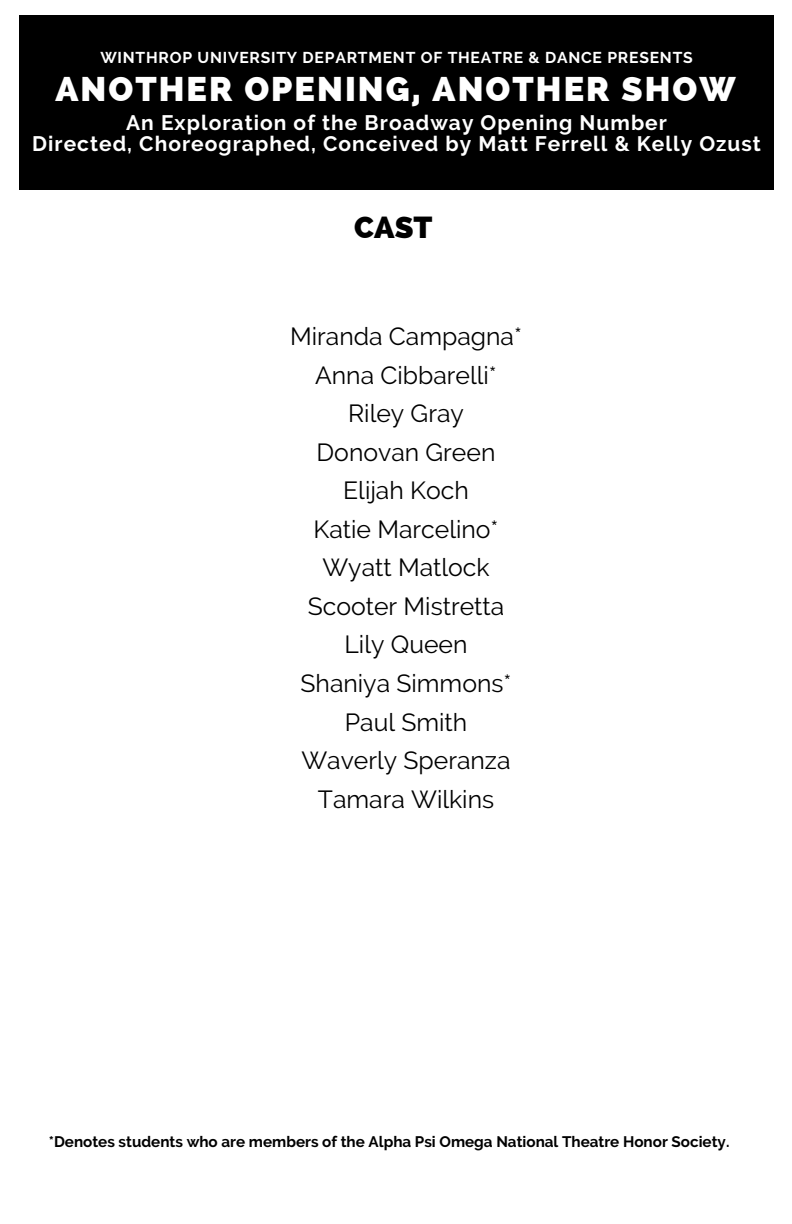
<style>
.page{position:relative;width:792px;height:1224px;background:#fff}
.page>*{position:absolute;margin:0;border:0;box-sizing:border-box;transform-origin:0 0}
.t1{font:800 34.2px "Raleway";letter-spacing:.06em;color:#fff}
.t2{font:800 30.4px "Raleway";color:#000}
.t3{font:24.8px "Raleway";color:#000}
.t4{font:700 21px "Raleway";letter-spacing:.05em;color:#fff}
.t5{font:700 15.6px "Raleway";letter-spacing:.05em;color:#fff}
.t6{font:700 15.2px "Raleway";color:#000}
</style>
<div class="page">
<div style="left:20px;top:16px;width:753px;height:174px;background:#000"></div>
<p class="t5" style="left:100px;top:48px;width:594px">WINTHROP UNIVERSITY DEPARTMENT OF THEATRE &amp; DANCE PRESENTS</p>
<p class="t1" style="left:55px;top:69px;width:682px">ANOTHER OPENING, ANOTHER SHOW</p>
<p class="t4" style="left:126px;top:110px;width:542px">An Exploration of the Broadway Opening Number</p>
<p class="t4" style="left:32px;top:132px;width:730px">Directed, Choreographed, Conceived by Matt Ferrell &amp; Kelly Ozust</p>
<p class="t2" style="left:354px;top:210px;width:80px">CAST</p>
<p class="t3" style="left:290px;top:322px;width:233px">Miranda Campagna*</p>
<p class="t3" style="left:315px;top:360px;width:183px">Anna Cibbarelli*</p>
<p class="t3" style="left:348px;top:399px;width:117px">Riley Gray</p>
<p class="t3" style="left:317px;top:437px;width:180px">Donovan Green</p>
<p class="t3" style="left:343px;top:476px;width:127px">Elijah Koch</p>
<p class="t3" style="left:314px;top:515px;width:187px">Katie Marcelino*</p>
<p class="t3" style="left:322px;top:553px;width:169px">Wyatt Matlock</p>
<p class="t3" style="left:308px;top:592px;width:198px">Scooter Mistretta</p>
<p class="t3" style="left:345px;top:630px;width:124px">Lily Queen</p>
<p class="t3" style="left:301px;top:669px;width:212px">Shaniya Simmons*</p>
<p class="t3" style="left:345px;top:707px;width:124px">Paul Smith</p>
<p class="t3" style="left:301px;top:746px;width:211px">Waverly Speranza</p>
<p class="t3" style="left:318px;top:784px;width:178px">Tamara Wilkins</p>
<p class="t6" style="left:49px;top:1133px;width:682px">*Denotes students who are members of the Alpha Psi Omega National Theatre Honor Society.</p>
</div>
